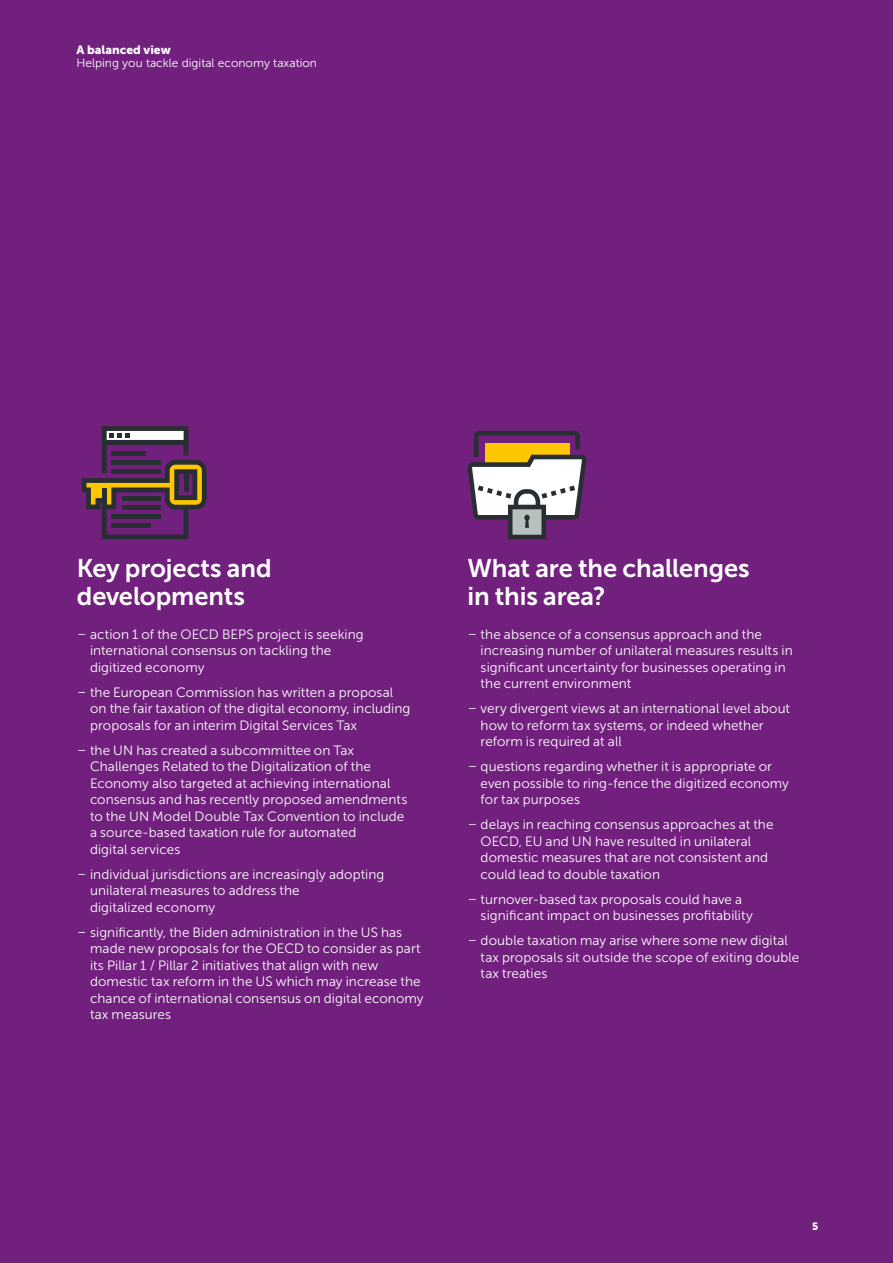
<style>
.page{position:relative;width:893px;height:1263px;background:#fff}
.page>*{position:absolute;margin:0;border:0;box-sizing:border-box;transform-origin:0 0}
.t1{font:25.5px/28.5px "Museo Sans 700";letter-spacing:-.005em;color:#fff}
.t2{font:13.5px/16.5px "Museo Sans 300";letter-spacing:.005em;color:#fff}
.t3{font:12px "Museo Sans 300";color:#fff}
.t4{font:12px "Museo Sans 900";color:#fff}
.t5{font:10.5px "Museo Sans 900";color:#fff}
</style>
<div class="page">
<div style="left:1px;top:0;width:892px;height:1263px;background:#72207e"></div>
<svg style="left:467px;top:431px;width:119px;height:108px"></svg>
<svg style="left:82px;top:426px;width:125px;height:113px"></svg>
<div style="left:102px;top:488px;width:5px;height:19px;background:#292e33"></div>
<div style="left:111px;top:523px;width:40px;height:5px;background:#292e33"></div>
<div style="left:111px;top:514px;width:50px;height:5px;background:#292e33"></div>
<div style="left:122px;top:505px;width:39px;height:5px;background:#292e33"></div>
<div style="left:122px;top:496px;width:39px;height:5px;background:#292e33"></div>
<div style="left:111px;top:469px;width:50px;height:5px;background:#292e33"></div>
<div style="left:111px;top:460px;width:50px;height:5px;background:#292e33"></div>
<div style="left:111px;top:451px;width:35px;height:5px;background:#292e33"></div>
<p class="t4" style="left:77px;top:43px;width:96px">A balanced view</p>
<p class="t3" style="left:77px;top:57px;width:242px">Helping you tackle digital economy taxation</p>
<h1 class="t1" style="left:77px;top:554px;width:196px">Key projects and developments</h1>
<p class="t2" style="left:90px;top:626px;width:275px;text-indent:-13px">– action 1 of the OECD BEPS project is seeking international consensus on tackling the digitized economy</p>
<p class="t2" style="left:90px;top:684px;width:322px;text-indent:-13px">– the European Commission has written a proposal on the fair taxation of the digital economy, including proposals for an interim Digital Services Tax</p>
<p class="t2" style="left:90px;top:742px;width:319px;text-indent:-13px">– the UN has created a subcommittee on Tax Challenges Related to the Digitalization of the Economy also targeted at achieving international consensus and has recently proposed amendments to the UN Model Double Tax Convention to include a source-based taxation rule for automated<br>digital services</p>
<p class="t2" style="left:90px;top:866px;width:296px;text-indent:-13px">– individual jurisdictions are increasingly adopting unilateral measures to address the<br>digitalized economy</p>
<p class="t2" style="left:90px;top:924px;width:335px;text-indent:-13px">– significantly, the Biden administration in the US has made new proposals for the OECD to consider as part its Pillar 1 / Pillar 2 initiatives that align with new domestic tax reform in the US which may increase the chance of international consensus on digital economy tax measures</p>
<h1 class="t1" style="left:467px;top:554px;width:284px">What are the challenges in this area?</h1>
<p class="t2" style="left:481px;top:626px;width:314px;text-indent:-13px">– the absence of a consensus approach and the increasing number of unilateral measures results in significant uncertainty for businesses operating in the current environment</p>
<p class="t2" style="left:481px;top:701px;width:311px;text-indent:-13px">– very divergent views at an international level about how to reform tax systems, or indeed whether reform is required at all</p>
<p class="t2" style="left:481px;top:759px;width:310px;text-indent:-13px">– questions regarding whether it is appropriate or even possible to ring-fence the digitized economy for tax purposes</p>
<p class="t2" style="left:481px;top:817px;width:294px;text-indent:-13px">– delays in reaching consensus approaches at the OECD, EU and UN have resulted in unilateral domestic measures that are not consistent and could lead to double taxation</p>
<p class="t2" style="left:481px;top:891px;width:274px;text-indent:-13px">– turnover-based tax proposals could have a significant impact on businesses profitability</p>
<p class="t2" style="left:481px;top:933px;width:320px;text-indent:-13px">– double taxation may arise where some new digital tax proposals sit outside the scope of exiting double tax treaties</p>
<p class="t5" style="left:812px;top:1221px;width:8px">5</p>
</div>
